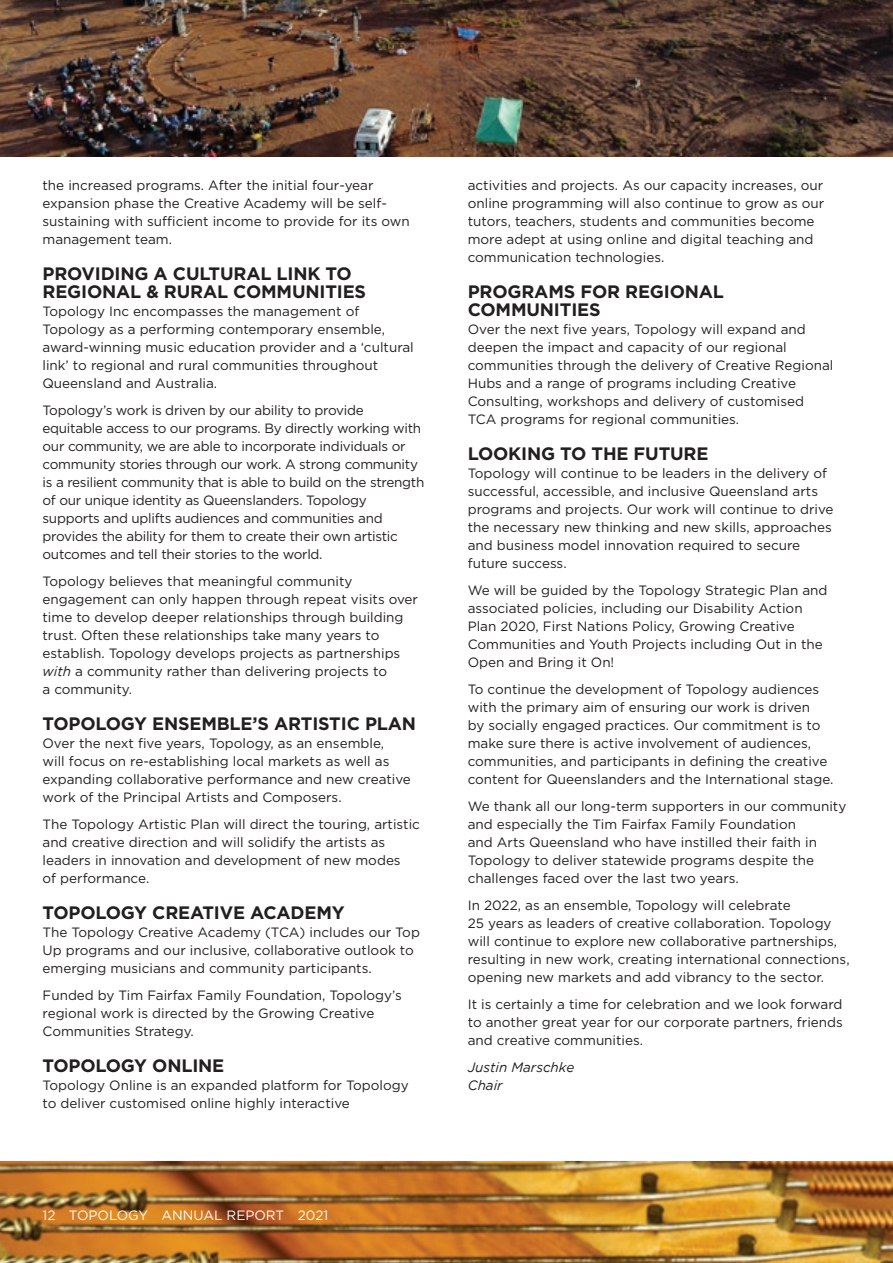
<style>
.page{position:relative;width:893px;height:1263px;background:#fff}
.page>*{position:absolute;margin:0;border:0;box-sizing:border-box;transform-origin:0 0}
.t1{font:700 18px/18px "Gotham";letter-spacing:-.01em;color:#231f20}
.t2{font:13.5px/18px "Gotham";color:#231f20}
.t3{font:13.5px/18px "Gotham";letter-spacing:-.02em;color:#231f20}
.t4{font:13.5px "Gotham";color:#fff}
.t5{font:italic 13.5px/18px "Gotham";color:#231f20}
.s1{font-style:italic}
</style>
<div class="page">
<img style="left:0;top:1161px;width:893px;height:102px">
<img style="left:0;top:0;width:893px;height:157px">
<p class="t2" style="left:43px;top:176px;width:369px">the increased programs. After the initial four-year expansion phase the Creative Academy will be self&shy;sustaining with sufficient income to provide for its own management team.</p>
<h1 class="t1" style="left:43px;top:265px;width:325px">PROVIDING A CULTURAL LINK TO<br>REGIONAL &amp; RURAL COMMUNITIES</h1>
<p class="t2" style="left:43px;top:302px;width:373px">Topology Inc encompasses the management of Topology as a performing contemporary ensemble, award-winning music education provider and a ‘cultural link’ to regional and rural communities throughout Queensland and Australia.</p>
<p class="t3" style="left:43px;top:401px;width:383px">Topology’s work is driven by our ability to provide equitable access to our programs. By directly working with our community, we are able to incorporate individuals or community stories through our work. A strong community is a resilient community that is able to build on the strength of our unique identity as Queenslanders. Topology supports and uplifts audiences and communities and provides the ability for them to create their own artistic outcomes and tell their stories to the world.</p>
<p class="t2" style="left:43px;top:572px;width:377px">Topology believes that meaningful community engagement can only happen through repeat visits over time to develop deeper relationships through building trust. Often these relationships take many years to establish. Topology develops projects as partnerships <span class="s1">with</span> a community rather than delivering projects to<br>a community.</p>
<h1 class="t1" style="left:43px;top:715px;width:375px">TOPOLOGY ENSEMBLE’S ARTISTIC PLAN</h1>
<p class="t2" style="left:43px;top:734px;width:370px">Over the next five years, Topology, as an ensemble,<br>will focus on re-establishing local markets as well as expanding collaborative performance and new creative work of the Principal Artists and Composers.</p>
<p class="t2" style="left:43px;top:815px;width:379px">The Topology Artistic Plan will direct the touring, artistic and creative direction and will solidify the artists as leaders in innovation and development of new modes<br>of performance.</p>
<h1 class="t1" style="left:43px;top:904px;width:304px">TOPOLOGY CREATIVE ACADEMY</h1>
<p class="t2" style="left:43px;top:923px;width:379px">The Topology Creative Academy (TCA) includes our Top<br>Up programs and our inclusive, collaborative outlook to emerging musicians and community participants.</p>
<p class="t2" style="left:43px;top:986px;width:361px">Funded by Tim Fairfax Family Foundation, Topology’s regional work is directed by the Growing Creative<br>Communities Strategy.</p>
<h1 class="t1" style="left:43px;top:1057px;width:183px">TOPOLOGY ONLINE</h1>
<p class="t2" style="left:43px;top:1076px;width:368px">Topology Online is an expanded platform for Topology to deliver customised online highly interactive</p>
<p class="t4" style="left:43px;top:1207px;width:287px">12 TOPOLOGY ANNUAL REPORT 2021</p>
<p class="t2" style="left:468px;top:176px;width:358px">activities and projects. As our capacity increases, our online programming will also continue to grow as our tutors, teachers, students and communities become more adept at using online and digital teaching and communication technologies.</p>
<h1 class="t1" style="left:468px;top:283px;width:258px">PROGRAMS FOR REGIONAL<br>COMMUNITIES</h1>
<p class="t2" style="left:468px;top:320px;width:367px">Over the next five years, Topology will expand and deepen the impact and capacity of our regional communities through the delivery of Creative Regional Hubs and a range of programs including Creative Consulting, workshops and delivery of customised TCA programs for regional communities.</p>
<h1 class="t1" style="left:468px;top:445px;width:242px">LOOKING TO THE FUTURE</h1>
<p class="t2" style="left:468px;top:464px;width:367px">Topology will continue to be leaders in the delivery of successful, accessible, and inclusive Queensland arts programs and projects. Our work will continue to drive the necessary new thinking and new skills, approaches and business model innovation required to secure future success.</p>
<p class="t2" style="left:468px;top:581px;width:361px">We will be guided by the Topology Strategic Plan and associated policies, including our Disability Action Plan 2020, First Nations Policy, Growing Creative Communities and Youth Projects including Out in the Open and Bring it On!</p>
<p class="t2" style="left:468px;top:680px;width:367px">To continue the development of Topology audiences with the primary aim of ensuring our work is driven<br>by socially engaged practices. Our commitment is to make sure there is active involvement of audiences, communities, and participants in defining the creative content for Queenslanders and the International stage.</p>
<p class="t2" style="left:468px;top:797px;width:380px">We thank all our long-term supporters in our community and especially the Tim Fairfax Family Foundation<br>and Arts Queensland who have instilled their faith in Topology to deliver statewide programs despite the challenges faced over the last two years.</p>
<p class="t2" style="left:468px;top:896px;width:383px">In 2022, as an ensemble, Topology will celebrate<br>25 years as leaders of creative collaboration. Topology will continue to explore new collaborative partnerships, resulting in new work, creating international connections, opening new markets and add vibrancy to the sector.</p>
<p class="t2" style="left:468px;top:995px;width:377px;text-align:justify">It is certainly a time for celebration and we look forward to another great year for our corporate partners, friends and creative communities.</p>
<p class="t5" style="left:468px;top:1058px;width:108px">Justin Marschke<br>Chair</p>
</div>
